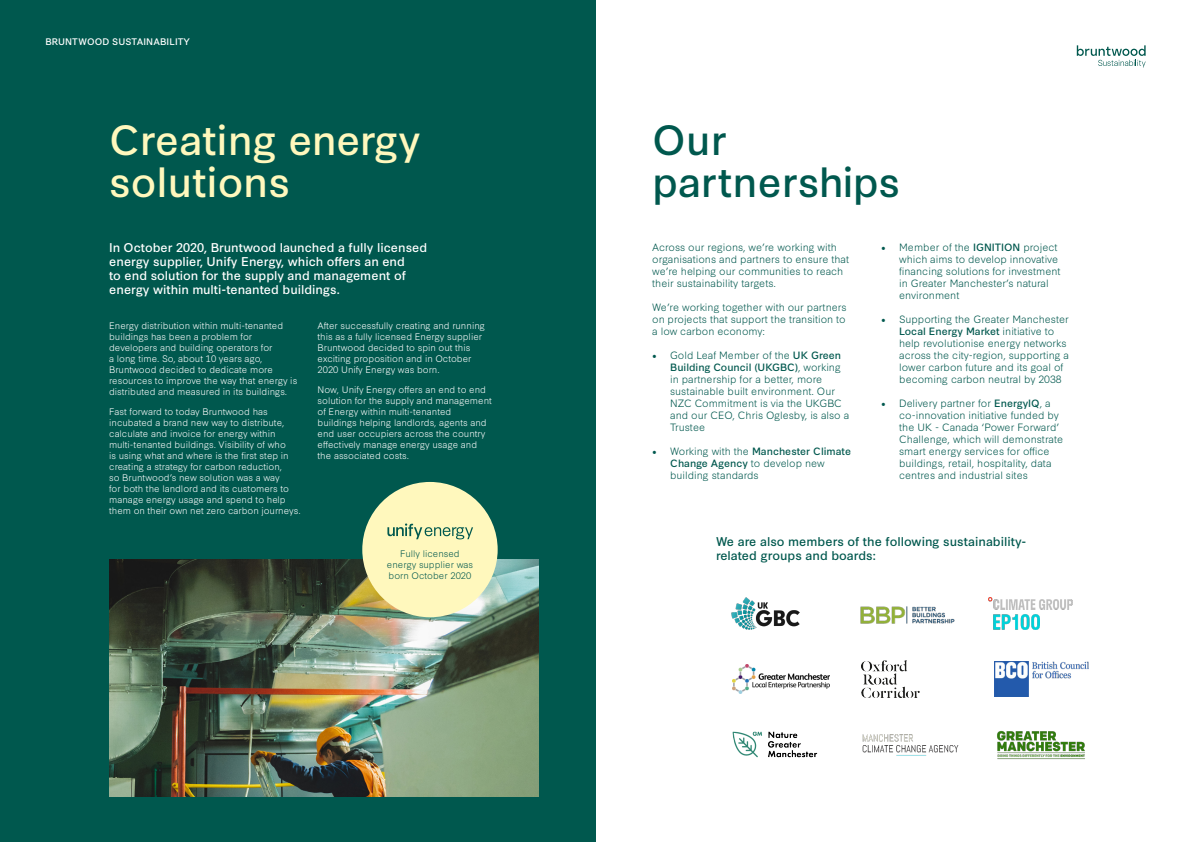
<style>
.page{position:relative;width:1191px;height:842px;background:#fff}
.page>*{position:absolute;margin:0;border:0;box-sizing:border-box;transform-origin:0 0}
.t1{font:40px/42px "Synthese";color:#fff8bd}
.t2{font:40px/42px "Synthese";color:#00584e}
.t3{font:12px/14px "Synthese";color:#fff}
.t4{font:12px/14px "Synthese";color:#00584e}
.t5{font:300 10px/12px "Synthese";color:#00584e}
.t6{font:300 9px/11px "Synthese";color:#fff}
.t7{font:300 9px/11px "Synthese";color:#00584e;text-align:center}
.t8{font:9px "Synthese";letter-spacing:.01em;color:#fff}
.s1{font-family:"Minion Pro";font-weight:400;font-size:12px}
.s2{font-weight:400}
</style>
<div class="page">
<div style="left:0;top:0;width:595px;height:842px;background:#00584e"></div>
<img style="left:109px;top:559px;width:430px;height:238px">
<img style="left:732px;top:598px;width:67px;height:31px">
<img style="left:733px;top:664px;width:96px;height:30px">
<img style="left:732px;top:731px;width:86px;height:27px">
<img style="left:860px;top:606px;width:94px;height:18px">
<img style="left:861px;top:660px;width:58px;height:38px">
<img style="left:862px;top:734px;width:97px;height:22px">
<img style="left:988px;top:598px;width:84px;height:32px">
<img style="left:994px;top:662px;width:94px;height:34px">
<img style="left:997px;top:730px;width:88px;height:30px">
<svg style="left:1076px;top:45px;width:69px;height:22px"></svg>
<div style="left:362px;top:482px;width:135px;height:135px;background:#fff8bd;border-radius:50%"></div>
<svg style="left:387px;top:523px;width:86px;height:16px"></svg>
<p class="t8" style="left:45px;top:35px;width:146px">BRUNTWOOD SUSTAINABILITY</p>
<h1 class="t1" style="left:109px;top:116px;width:313px">Creating energy solutions</h1>
<p class="t3" style="left:109px;top:240px;width:319px">In October 2020, Bruntwood launched a fully licensed energy supplier, Unify Energy, which offers an end<br>to end solution for the supply and management of energy within multi-tenanted buildings.</p>
<p class="t6" style="left:109px;top:319px;width:189px">Energy distribution within multi-tenanted buildings has been a problem for developers and building operators for<br>a long time. So, about 10 years ago, Bruntwood decided to dedicate more resources to improve the way that energy is distributed and measured in its buildings.</p>
<p class="t6" style="left:109px;top:405px;width:193px">Fast forward to today Bruntwood has incubated a brand new way to distribute, calculate and invoice for energy within multi-tenanted buildings. Visibility of who<br>is using what and where is the first step in creating a strategy for carbon reduction,<br>so Bruntwood’s new solution was a way<br>for both the landlord and its customers to manage energy usage and spend to help them on their own net zero carbon journeys.</p>
<p class="t6" style="left:317px;top:319px;width:169px">After successfully creating and running this as a fully licensed Energy supplier Bruntwood decided to spin out this exciting proposition and in October 2020 Unify Energy was born.</p>
<p class="t6" style="left:317px;top:383px;width:176px">Now, Unify Energy offers an end to end solution for the supply and management of Energy within multi-tenanted buildings helping landlords, agents and end user occupiers across the country effectively manage energy usage and the associated costs.</p>
<p class="t7" style="left:387px;top:547px;width:88px">Fully licensed energy supplier was born October 2020</p>
<h1 class="t2" style="left:652px;top:116px;width:250px">Our partnerships</h1>
<p class="t5" style="left:652px;top:240px;width:198px">Across our regions, we’re working with organisations and partners to ensure that we’re helping our communities to reach their sustainability targets.</p>
<p class="t5" style="left:652px;top:300px;width:196px;text-align:justify">We’re working together with our partners on projects that support the transition to a low carbon economy:</p>
<p class="t5" style="left:670px;top:348px;width:181px;text-indent:-18px"><span class="s1">•</span> Gold Leaf Member of the <span class="s2">UK Green<br>Building Council (UKGBC)</span>, working in partnership for a better, more sustainable built environment. Our<br>NZC Commitment is via the UKGBC and our CEO, Chris Oglesby, is also a<br>Trustee</p>
<p class="t5" style="left:670px;top:444px;width:182px;text-indent:-18px"><span class="s1">•</span> Working with the <span class="s2">Manchester Climate<br>Change Agency</span> to develop new building standards</p>
<p class="t5" style="left:899px;top:240px;width:163px;text-indent:-18px"><span class="s1">•</span> Member of the <span class="s2">IGNITION</span> project which aims to develop innovative financing solutions for investment in Greater Manchester’s natural environment</p>
<p class="t5" style="left:899px;top:312px;width:171px;text-indent:-18px"><span class="s1">•</span> Supporting the Greater Manchester <span class="s2">Local Energy Market</span> initiative to help revolutionise energy networks across the city-region, supporting a lower carbon future and its goal of becoming carbon neutral by 2038</p>
<p class="t5" style="left:899px;top:396px;width:165px;text-indent:-18px"><span class="s1">•</span> Delivery partner for <span class="s2">EnergyIQ</span>, a co-innovation initiative funded by the UK - Canada ‘Power Forward’ Challenge, which will demonstrate smart energy services for office buildings, retail, hospitality, data centres and industrial sites</p>
<p class="t4" style="left:716px;top:533px;width:312px">We are also members of the following sustainability&shy;related groups and boards:</p>
</div>
